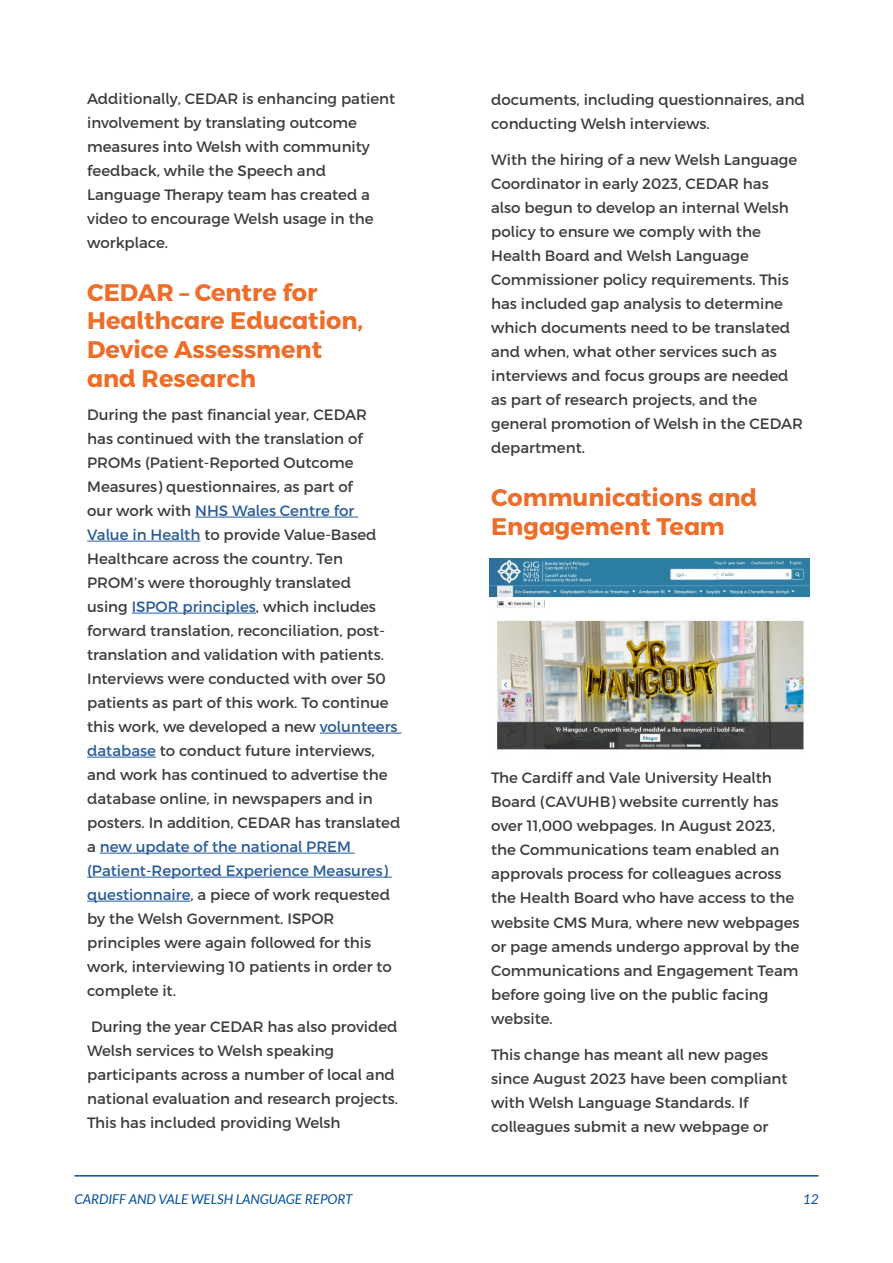
<style>
.page{position:relative;width:893px;height:1263px;background:#fff}
.page>*{position:absolute;margin:0;border:0;box-sizing:border-box;transform-origin:0 0}
.t1{font:700 24px/28.8px "Cymraeg Alternates";color:#ed6d29}
.t2{font:15px/24px "Cymraeg";color:#3c3c3b}
.t3{font:italic 13.5px "Lato";color:#004f9f}
.s1{color:#275b9b}
</style>
<div class="page">
<hr style="left:74px;top:1175px;width:745px;height:1px;background:#004f9f">
<hr style="left:195px;top:517px;width:163px;height:1px;background:#275b9b">
<hr style="left:87px;top:541px;width:113px;height:1px;background:#275b9b">
<hr style="left:132px;top:613px;width:124px;height:1px;background:#275b9b">
<hr style="left:320px;top:733px;width:81px;height:1px;background:#275b9b">
<hr style="left:87px;top:757px;width:69px;height:1px;background:#275b9b">
<hr style="left:100px;top:853px;width:255px;height:1px;background:#275b9b">
<hr style="left:87px;top:877px;width:305px;height:1px;background:#275b9b">
<hr style="left:87px;top:901px;width:103px;height:1px;background:#275b9b">
<img style="left:489px;top:558px;width:320px;height:192px">
<p class="t2" style="left:87px;top:86px;width:310px">Additionally, CEDAR is enhancing patient involvement by translating outcome measures into Welsh with community feedback, while the Speech and<br>Language Therapy team has created a video to encourage Welsh usage in the workplace.</p>
<h1 class="t1" style="left:87px;top:278px;width:278px">CEDAR – Centre for<br>Healthcare Education,<br>Device Assessment and Research</h1>
<p class="t2" style="left:87px;top:402px;width:315px">During the past financial year, CEDAR<br>has continued with the translation of PROMs (Patient-Reported Outcome Measures) questionnaires, as part of<br>our work with <span class="s1">NHS Wales Centre for<br>Value in Health</span> to provide Value-Based Healthcare across the country. Ten PROM’s were thoroughly translated<br>using <span class="s1">ISPOR principles</span>, which includes forward translation, reconciliation, post&shy;translation and validation with patients.<br>Interviews were conducted with over 50 patients as part of this work. To continue this work, we developed a new <span class="s1">volunteers database</span> to conduct future interviews, and work has continued to advertise the database online, in newspapers and in posters. In addition, CEDAR has translated a <span class="s1">new update of the national PREM (Patient-Reported Experience Measures) questionnaire</span>, a piece of work requested by the Welsh Government. ISPOR principles were again followed for this work, interviewing 10 patients in order to complete it.</p>
<p class="t2" style="left:87px;top:1015px;width:312px">During the year CEDAR has also provided Welsh services to Welsh speaking participants across a number of local and national evaluation and research projects.<br>This has included providing Welsh</p>
<p class="t2" style="left:491px;top:87px;width:315px">documents, including questionnaires, and conducting Welsh interviews.</p>
<p class="t2" style="left:491px;top:148px;width:313px">With the hiring of a new Welsh Language Coordinator in early 2023, CEDAR has<br>also begun to develop an internal Welsh policy to ensure we comply with the Health Board and Welsh Language Commissioner policy requirements. This has included gap analysis to determine which documents need to be translated and when, what other services such as interviews and focus groups are needed as part of research projects, and the general promotion of Welsh in the CEDAR department.</p>
<h1 class="t1" style="left:491px;top:484px;width:268px">Communications and<br>Engagement Team</h1>
<p class="t2" style="left:491px;top:766px;width:310px">The Cardiff and Vale University Health Board (CAVUHB) website currently has over 11,000 webpages. In August 2023, the Communications team enabled an approvals process for colleagues across the Health Board who have access to the website CMS Mura, where new webpages or page amends undergo approval by the Communications and Engagement Team before going live on the public facing website.</p>
<p class="t2" style="left:491px;top:1043px;width:298px">This change has meant all new pages since August 2023 have been compliant with Welsh Language Standards. If colleagues submit a new webpage or</p>
<p class="t3" style="left:74px;top:1191px;width:280px">CARDIFF AND VALE WELSH LANGUAGE REPORT</p>
<p class="t3" style="left:803px;top:1191px;width:17px">12</p>
</div>
